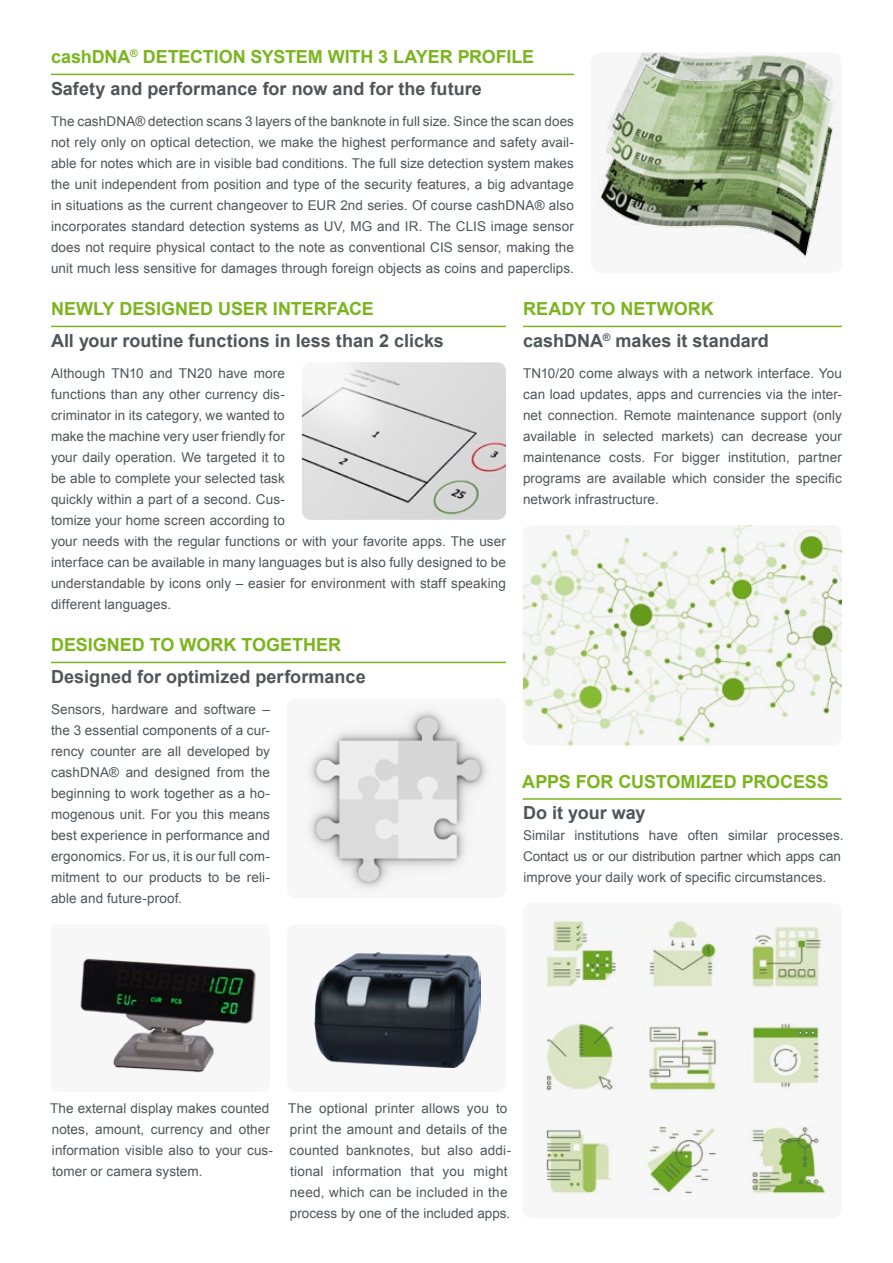
<style>
.page{position:relative;width:893px;height:1263px;background:#fff}
.page>*{position:absolute;margin:0;border:0;box-sizing:border-box;transform-origin:0 0}
.t1{font:700 18px/31.5px "Arial";color:#505559}
.t2{font:700 18px "Arial";color:#7ab51d}
.t3{font:13.5px/21px "Arial";letter-spacing:.005em;color:#505559}
.s1{color:#7ab51d}
</style>
<div class="page">
<hr style="left:51px;top:662px;width:455px;height:1px;background:#7ab51d">
<hr style="left:51px;top:74px;width:523px;height:1px;background:#7ab51d">
<hr style="left:523px;top:798px;width:319px;height:2px;background:#7ab51d">
<svg style="left:591px;top:53px;width:251px;height:220px"></svg>
<hr style="left:51px;top:326px;width:455px;height:1px;background:#7ab51d">
<hr style="left:523px;top:326px;width:319px;height:1px;background:#7ab51d">
<svg style="left:302px;top:362px;width:204px;height:158px;background:#d9d9d9"></svg>
<svg style="left:523px;top:903px;width:319px;height:315px"></svg>
<svg style="left:523px;top:525px;width:319px;height:220px;fill:#f5f6f4"></svg>
<svg style="left:287px;top:698px;width:219px;height:200px;fill:#efeff0"></svg>
<svg style="left:51px;top:924px;width:219px;height:168px"></svg>
<svg style="left:287px;top:924px;width:219px;height:168px"></svg>
<h1 class="t1" style="left:51px;top:41px;width:485px"><span class="s1">cashDNA</span><sup>®</sup> <span class="s1">DETECTION SYSTEM WITH 3 LAYER PROFILE<br></span>Safety and performance for now and for the future</h1>
<p class="t3" style="left:51px;top:111px;width:524px;text-align:justify">The cashDNA® detection scans 3 layers of the banknote in full size. Since the scan does not rely only on optical detection, we make the highest performance and safety avail&shy;able for notes which are in visible bad conditions. The full size detection system makes the unit independent from position and type of the security features, a big advantage in situations as the current changeover to EUR 2nd series. Of course cashDNA® also incorporates standard detection systems as UV, MG and IR. The CLIS image sensor does not require physical contact to the note as conventional CIS sensor, making the unit much less sensitive for damages through foreign objects as coins and paperclips.</p>
<h1 class="t2" style="left:51px;top:297px;width:324px">NEWLY DESIGNED USER INTERFACE</h1>
<h1 class="t1" style="left:51px;top:325px;width:394px">All your routine functions in less than 2 clicks</h1>
<p class="t3" style="left:51px;top:363px;width:456px">Although TN10 and TN20 have more<br>functions than any other currency dis-<br>criminator in its category, we wanted to<br>make the machine very user friendly for<br>your daily operation. We targeted it to<br>be able to complete your selected task<br>quickly within a part of a second. Cus-<br>tomize your home screen according to<br>your needs with the regular functions or with your favorite apps. The user interface can be available in many languages but is also fully designed to be understandable by icons only – easier for environment with staff speaking different languages.</p>
<h1 class="t2" style="left:51px;top:633px;width:291px">DESIGNED TO WORK TOGETHER</h1>
<h1 class="t1" style="left:51px;top:661px;width:316px">Designed for optimized performance</h1>
<p class="t3" style="left:51px;top:699px;width:220px;text-align:justify">Sensors, hardware and software – the 3 essential components of a cur&shy;rency counter are all developed by cashDNA® and designed from the beginning to work together as a ho&shy;mogenous unit. For you this means best experience in performance and ergonomics. For us, it is our full com&shy;mitment to our products to be reli&shy;able and future-proof.</p>
<h1 class="t1" style="left:523px;top:293px;width:247px"><span class="s1">READY TO NETWORK </span>cashDNA<sup>®</sup> makes it standard</h1>
<p class="t3" style="left:523px;top:363px;width:320px;text-align:justify">TN10/20 come always with a network interface. You can load updates, apps and currencies via the inter&shy;net connection. Remote maintenance support (only available in selected markets) can decrease your maintenance costs. For bigger institution, partner programs are available which consider the specific network infrastructure.</p>
<h1 class="t2" style="left:522px;top:769px;width:308px">APPS FOR CUSTOMIZED PROCESS</h1>
<h1 class="t1" style="left:523px;top:797px;width:124px">Do it your way</h1>
<p class="t3" style="left:523px;top:825px;width:322px">Similar institutions have often similar processes.<br>Contact us or our distribution partner which apps can improve your daily work of specific circumstances.</p>
<p class="t3" style="left:50px;top:1098px;width:224px">The external display makes counted notes, amount, currency and other information visible also to your cus&shy;tomer or camera system.</p>
<p class="t3" style="left:288px;top:1098px;width:224px">The optional printer allows you to print the amount and details of the counted banknotes, but also addi&shy;tional information that you might need, which can be included in the process by one of the included apps.</p>
</div>
